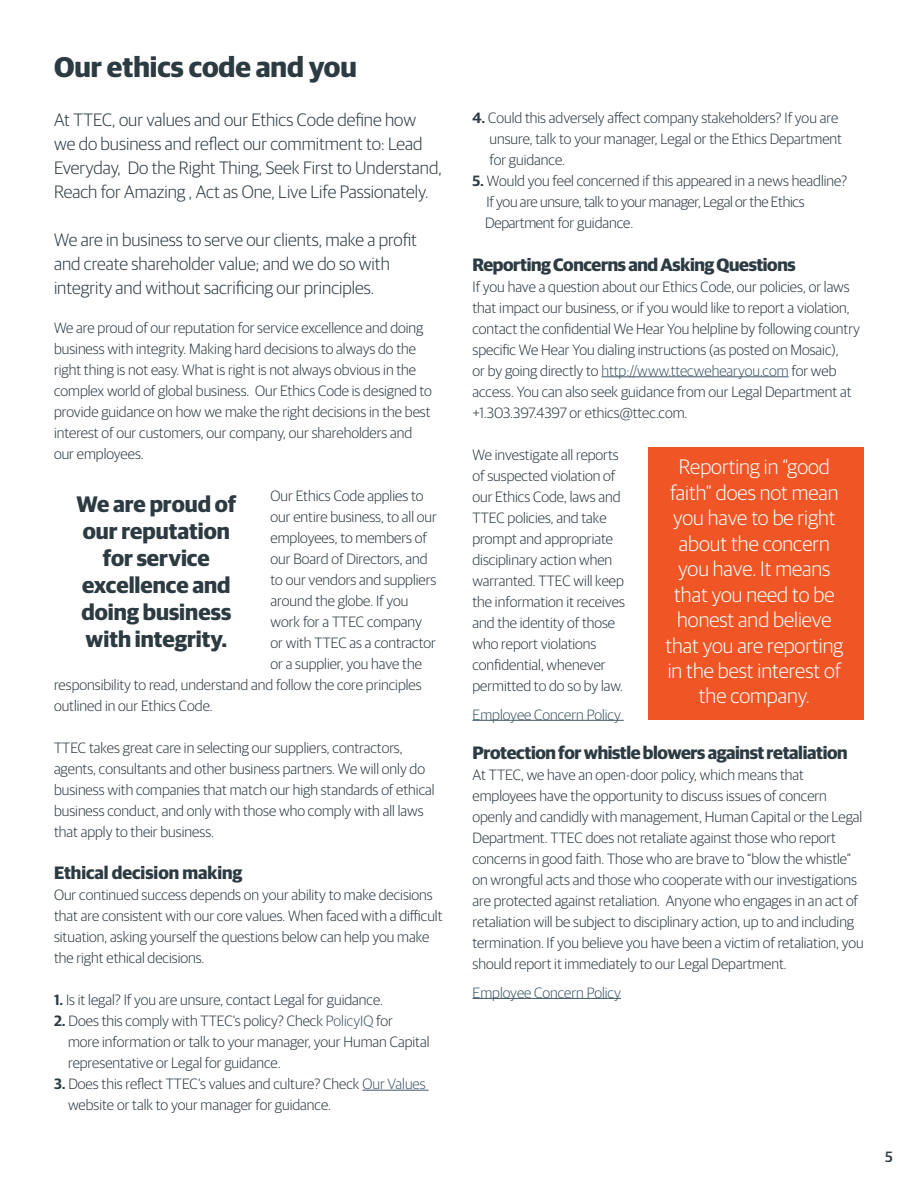
<style>
.page{position:relative;width:918px;height:1188px;background:#fff}
.page>*{position:absolute;margin:0;border:0;box-sizing:border-box;transform-origin:0 0}
.t1{font:700 28.5px "Guardian Sans";color:#2c3a42}
.t2{font:700 22.5px/27px "Guardian Sans";color:#2c3a42;text-align:center}
.t3{font:300 21px/25.5px "Guardian Sans";color:#fff;text-align:center}
.t4{font:300 18px/24px "Guardian Sans";color:#2c3a42}
.t5{font:700 18px "Guardian Sans";letter-spacing:-.02em;color:#2c3a42}
.t6{font:700 18px "Guardian Sans";color:#2c3a42}
.t7{font:300 15px/21px "Guardian Sans";color:#2c3a42}
.t8{font:300 15px "Guardian Sans";color:#405866}
.t9{font:500 15px "Guardian Sans";color:#2c3a42}
.s1{font-weight:600}
.s2{color:#405866}
</style>
<div class="page">
<div style="left:648px;top:447px;width:216px;height:273px;background:#f05625"></div>
<hr style="left:362px;top:1090px;width:67px;height:1px;background:#405866">
<hr style="left:601px;top:376px;width:188px;height:1px;background:#405866">
<hr style="left:472px;top:720px;width:152px;height:1px;background:#405866">
<hr style="left:472px;top:998px;width:149px;height:1px;background:#405866">
<h1 class="t1" style="left:54px;top:45px;width:304px">Our ethics code and you</h1>
<p class="t4" style="left:54px;top:106px;width:389px">At TTEC, our values and our Ethics Code define how we do business and reflect our commitment to: Lead Everyday, Do the Right Thing, Seek First to Understand, Reach for Amazing , Act as One, Live Life Passionately.</p>
<p class="t4" style="left:54px;top:226px;width:365px">We are in business to serve our clients, make a profit and create shareholder value; and we do so with integrity and without sacrificing our principles.</p>
<p class="t7" style="left:54px;top:316px;width:380px">We are proud of our reputation for service excellence and doing business with integrity. Making hard decisions to always do the right thing is not easy. What is right is not always obvious in the complex world of global business. Our Ethics Code is designed to provide guidance on how we make the right decisions in the best interest of our customers, our company, our shareholders and our employees.</p>
<p class="t7" style="left:271px;top:484px;width:154px">Our Ethics Code applies to</p>
<p class="t7" style="left:271px;top:505px;width:168px">our entire business, to all our</p>
<p class="t7" style="left:271px;top:526px;width:158px">employees, to members of</p>
<p class="t7" style="left:271px;top:547px;width:159px">our Board of Directors, and</p>
<p class="t7" style="left:271px;top:568px;width:167px">to our vendors and suppliers</p>
<p class="t7" style="left:271px;top:589px;width:139px">around the globe. If you</p>
<p class="t7" style="left:271px;top:610px;width:153px">work for a TTEC company</p>
<p class="t7" style="left:271px;top:631px;width:167px">or with TTEC as a contractor</p>
<p class="t7" style="left:271px;top:652px;width:153px">or a supplier, you have the</p>
<p class="t7" style="left:54px;top:673px;width:369px">responsibility to read, understand and follow the core principles</p>
<p class="t7" style="left:54px;top:694px;width:160px">outlined in our Ethics Code.</p>
<p class="t7" style="left:54px;top:736px;width:382px">TTEC takes great care in selecting our suppliers, contractors, agents, consultants and other business partners. We will only do business with companies that match our high standards of ethical business conduct, and only with those who comply with all laws that apply to their business.</p>
<p class="t6" style="left:54px;top:860px;width:190px">Ethical decision making</p>
<p class="t7" style="left:54px;top:884px;width:390px">Our continued success depends on your ability to make decisions that are consistent with our core values. When faced with a difficult situation, asking yourself the questions below can help you make the right ethical decisions.</p>
<p class="t7" style="left:54px;top:989px;width:330px"><span class="s1">1.</span> Is it legal? If you are unsure, contact Legal for guidance.</p>
<p class="t7" style="left:68px;top:1010px;width:363px;text-indent:-14px"><span class="s1">2.</span> Does this comply with TTEC’s policy? Check <span class="s2">PolicyIQ</span> for<br>more information or talk to your manager, your Human Capital representative or Legal for guidance.</p>
<p class="t7" style="left:68px;top:1073px;width:359px;text-indent:-14px"><span class="s1">3.</span> Does this reflect TTEC’s values and culture? Check <span class="s2">Our Values </span>website or talk to your manager for guidance.</p>
<h2 class="t2" style="left:77px;top:489px;width:161px">We are proud of our reputation for service excellence and doing business with integrity.</h2>
<p class="t7" style="left:489px;top:107px;width:354px;text-indent:-17px"><span class="s1">4.</span> Could this adversely affect company stakeholders? If you are unsure, talk to your manager, Legal or the Ethics Department for guidance.</p>
<p class="t7" style="left:485px;top:170px;width:364px;text-indent:-13px"><span class="s1">5.</span> Would you feel concerned if this appeared in a news headline?<br>If you are unsure, talk to your manager, Legal or the Ethics<br>Department for guidance.</p>
<p class="t5" style="left:472px;top:251px;width:325px">Reporting Concerns and Asking Questions</p>
<p class="t7" style="left:472px;top:275px;width:389px">If you have a question about our Ethics Code, our policies, or laws that impact our business, or if you would like to report a violation, contact the confidential We Hear You helpline by following country specific We Hear You dialing instructions (as posted on Mosaic),<br>or by going directly to <span class="s2">http://www.ttecwehearyou.com</span> for web access. You can also seek guidance from our Legal Department at +1.303.397.4397 or ethics@ttec.com.</p>
<p class="t7" style="left:472px;top:443px;width:154px">We investigate all reports of suspected violation of our Ethics Code, laws and<br>TTEC policies, and take prompt and appropriate disciplinary action when warranted. TTEC will keep the information it receives and the identity of those who report violations confidential, whenever permitted to do so by law.</p>
<p class="t8" style="left:472px;top:704px;width:150px">Employee Concern Policy</p>
<p class="t5" style="left:472px;top:739px;width:377px">Protection for whistle blowers against retaliation</p>
<p class="t7" style="left:472px;top:763px;width:393px">At TTEC, we have an open-door policy, which means that employees have the opportunity to discuss issues of concern openly and candidly with management, Human Capital or the Legal Department. TTEC does not retaliate against those who report concerns in good faith. Those who are brave to “blow the whistle” on wrongful acts and those who cooperate with our investigations are protected against retaliation. Anyone who engages in an act of retaliation will be subject to disciplinary action, up to and including termination. If you believe you have been a victim of retaliation, you should report it immediately to our Legal Department.</p>
<p class="t8" style="left:472px;top:982px;width:150px">Employee Concern Policy</p>
<h3 class="t3" style="left:665px;top:453px;width:180px">Reporting in “good faith” does not mean you have to be right about the concern you have. It means that you need to be honest and believe that you are reporting in the best interest of the company.</h3>
<p class="t9" style="left:885px;top:1146px;width:9px">5</p>
</div>
